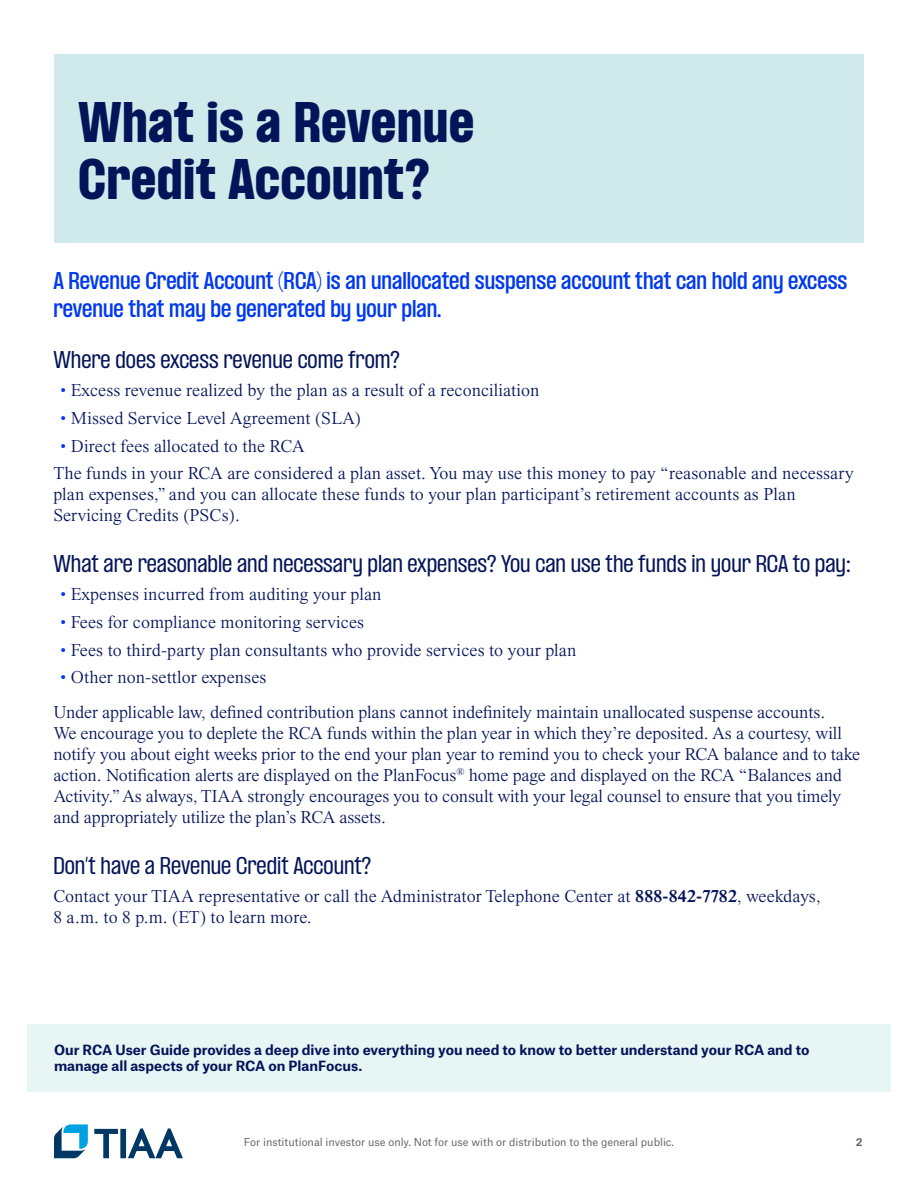
<style>
.page{position:relative;width:918px;height:1188px;background:#fff}
.page>*{position:absolute;margin:0;border:0;box-sizing:border-box;transform-origin:0 0}
.t1{font:900 condensed 49.5px/57px "PP Formula";letter-spacing:.02em;color:#041459}
.H2_-_Dark_Blue_PP_Formula_NS_-_14pt{font:condensed 21px "PP Formula";color:#041459}
.H1_-_Electric_Blue_PP_Formula_NB_-_16pt{font:600 condensed 21px/28.8px "PP Formula";color:#003aec}
.Body_Copy_-_JHA_Times_Now_-_12pt{font:18px/21px "Times Now Sm Lg";color:#041459}
.Bullet_copy_-_JHA_Times_Now_-_12pt_14pt{font:18px "Times Now Sm Lg";letter-spacing:.005em;color:#041459}
.Side_bar_text_-_Atlast_Grotesk_Bold_-_9p{font:700 13.5px/16.5px "Atlas Grotesk";color:#041459}
.t2{font:10.5px "Atlas Grotesk";color:#666}
.t3{font:700 10.5px "Atlas Grotesk";color:#666}
.s1{color:#003aec}
.s2{font-family:"Times Now";font-weight:700}
</style>
<div class="page">
<div style="left:54px;top:54px;width:810px;height:189px;background:#d0eaeb"></div>
<div style="left:27px;top:1024px;width:864px;height:67px;background:#e8f5f5"></div>
<svg style="left:94px;top:1128px;width:89px;height:30px"></svg>
<svg style="left:54px;top:1124px;width:34px;height:34px"></svg>
<p class="t1" style="left:79px;top:94px;width:397px">What is a Revenue<br>Credit Account?</p>
<h1 class="H1_-_Electric_Blue_PP_Formula_NB_-_16pt" style="left:53px;top:266px;width:796px">A Revenue Credit Account (RCA) is an unallocated suspense account that can hold any excess revenue that may be generated by your plan.</h1>
<h2 class="H2_-_Dark_Blue_PP_Formula_NS_-_14pt" style="left:53px;top:347px;width:348px">Where does excess revenue come from?</h2>
<p class="Bullet_copy_-_JHA_Times_Now_-_12pt_14pt" style="left:60px;top:378px;width:481px"><span class="s1">•</span> Excess revenue realized by the plan as a result of a reconciliation</p>
<p class="Bullet_copy_-_JHA_Times_Now_-_12pt_14pt" style="left:60px;top:406px;width:302px"><span class="s1">•</span> Missed Service Level Agreement (SLA)</p>
<p class="Bullet_copy_-_JHA_Times_Now_-_12pt_14pt" style="left:60px;top:433px;width:246px"><span class="s1">•</span> Direct fees allocated to the RCA</p>
<p class="Body_Copy_-_JHA_Times_Now_-_12pt" style="left:53px;top:462px;width:802px">The funds in your RCA are considered a plan asset. You may use this money to pay “reasonable and necessary plan expenses,” and you can allocate these funds to your plan participant’s retirement accounts as Plan<br>Servicing Credits (PSCs).</p>
<h2 class="H2_-_Dark_Blue_PP_Formula_NS_-_14pt" style="left:53px;top:551px;width:799px">What are reasonable and necessary plan expenses? You can use the funds in your RCA to pay:</h2>
<p class="Bullet_copy_-_JHA_Times_Now_-_12pt_14pt" style="left:60px;top:582px;width:323px"><span class="s1">•</span> Expenses incurred from auditing your plan</p>
<p class="Bullet_copy_-_JHA_Times_Now_-_12pt_14pt" style="left:60px;top:610px;width:306px"><span class="s1">•</span> Fees for compliance monitoring services</p>
<p class="Bullet_copy_-_JHA_Times_Now_-_12pt_14pt" style="left:60px;top:637px;width:518px"><span class="s1">•</span> Fees to third-party plan consultants who provide services to your plan</p>
<p class="Bullet_copy_-_JHA_Times_Now_-_12pt_14pt" style="left:60px;top:665px;width:208px"><span class="s1">•</span> Other non-settlor expenses</p>
<p class="Body_Copy_-_JHA_Times_Now_-_12pt" style="left:53px;top:700px;width:808px">Under applicable law, defined contribution plans cannot indefinitely maintain unallocated suspense accounts.<br>We encourage you to deplete the RCA funds within the plan year in which they’re deposited. As a courtesy, will notify you about eight weeks prior to the end your plan year to remind you to check your RCA balance and to take action. Notification alerts are displayed on the PlanFocus<sup>®</sup> home page and displayed on the RCA “Balances and Activity.” As always, TIAA strongly encourages you to consult with your legal counsel to ensure that you timely and appropriately utilize the plan’s RCA assets.</p>
<h2 class="H2_-_Dark_Blue_PP_Formula_NS_-_14pt" style="left:53px;top:853px;width:319px">Don’t have a Revenue Credit Account?</h2>
<p class="Body_Copy_-_JHA_Times_Now_-_12pt" style="left:53px;top:884px;width:769px">Contact your TIAA representative or call the Administrator Telephone Center at <span class="s2">888-842-7782</span>, weekdays,<br>8 a.m. to 8 p.m. (ET) to learn more.</p>
<p class="Side_bar_text_-_Atlast_Grotesk_Bold_-_9p" style="left:54px;top:1040px;width:757px">Our RCA User Guide provides a deep dive into everything you need to know to better understand your RCA and to manage all aspects of your RCA on PlanFocus.</p>
<p class="t2" style="left:244px;top:1133px;width:432px">For institutional investor use only. Not for use with or distribution to the general public.</p>
<p class="t3" style="left:856px;top:1133px;width:8px">2</p>
</div>
